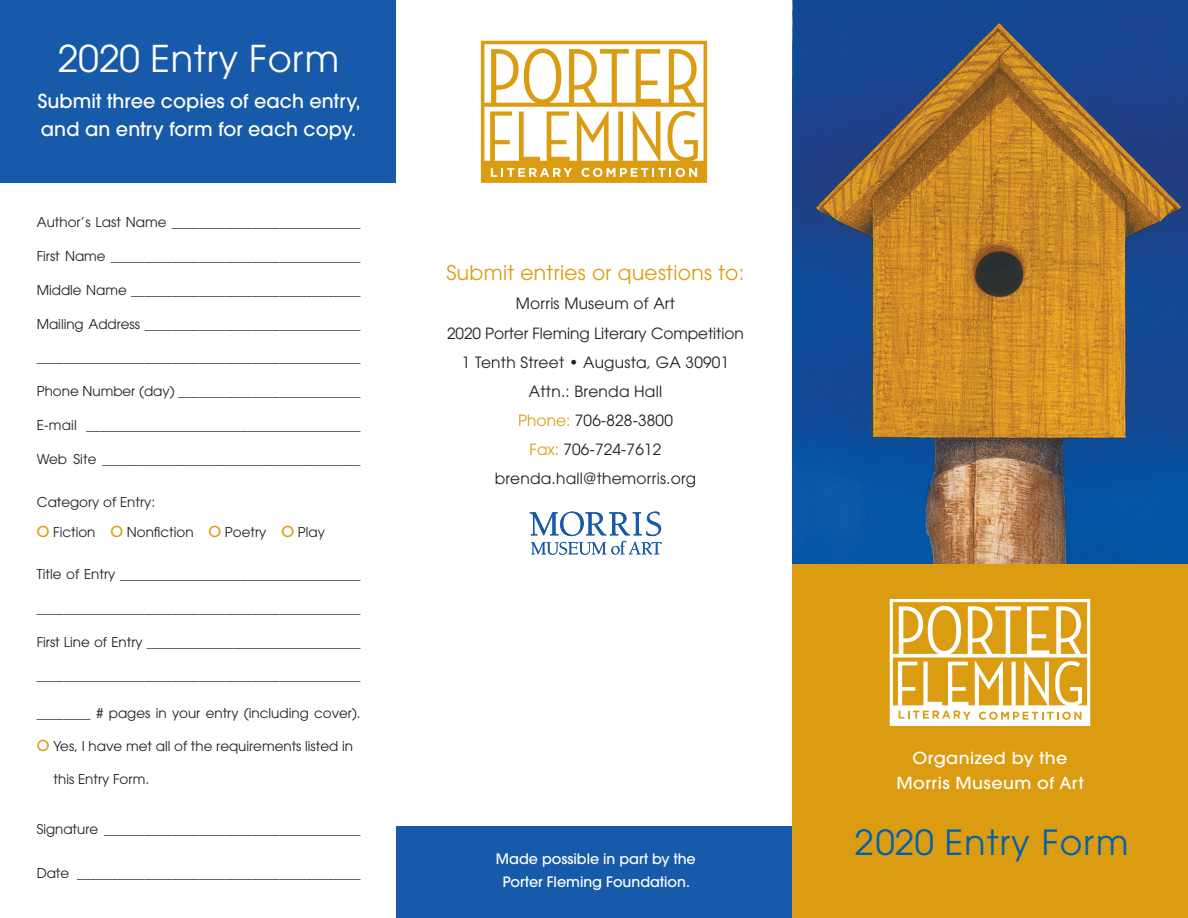
<style>
.page{position:relative;width:1188px;height:918px;background:#fff}
.page>*{position:absolute;margin:0;border:0;box-sizing:border-box;transform-origin:0 0}
.t1{font:36.75px "Avant Garde";letter-spacing:.015em;color:#fff}
.t2{font:34.5px "Avant Garde";letter-spacing:.035em;color:#0160ae}
.t3{font:20.25px "Avant Garde";letter-spacing:.015em;color:#db9c11}
.t4{font:500 19.2px/27.8px "Avant Garde";letter-spacing:.005em;color:#fff}
.t5{font:500 16.5px "Avant Garde";letter-spacing:.025em;color:#fff;scale:1.06 1}
.t6{font:15.45px "Avant Garde";letter-spacing:.015em;color:#231f20}
.t7{font:15.45px "Avant Garde";letter-spacing:-.005em;color:#231f20}
.t8{font:500 14.25px "Avant Garde";color:#fff}
.t9{font:13.5px "Avant Garde";color:#231f20}
.s1{font-weight:500;font-size:15px;color:#db9c11}
.s2{color:#db9c11}
</style>
<div class="page">
<div style="left:792px;top:546px;width:396px;height:372px;background:#db9c11"></div>
<div style="left:396px;top:827px;width:396px;height:91px;background:#185aaa"></div>
<img style="left:792px;top:0;width:396px;height:564px">
<div style="left:0;top:0;width:395px;height:183px;background:#185aaa"></div>
<svg style="left:481px;top:41px;width:226px;height:142px"></svg>
<svg style="left:890px;top:599px;width:200px;height:127px"></svg>
<svg style="left:530px;top:512px;width:132px;height:43px"></svg>
<p class="t1" style="left:58px;top:37px;width:283px">2020 Entry Form</p>
<p class="t4" style="left:38px;top:87px;width:325px">Submit three copies of each entry, and an entry form for each copy.</p>
<p class="t9" style="left:37px;top:214px;width:325px">Author’s Last Name ____________________________</p>
<p class="t9" style="left:37px;top:248px;width:325px">First Name _____________________________________</p>
<p class="t9" style="left:37px;top:282px;width:325px">Middle Name __________________________________</p>
<p class="t9" style="left:37px;top:316px;width:325px">Mailing Address ________________________________</p>
<p class="t9" style="left:37px;top:349px;width:325px">________________________________________________</p>
<p class="t9" style="left:37px;top:383px;width:325px">Phone Number (day) ___________________________</p>
<p class="t9" style="left:37px;top:417px;width:326px">E-mail _________________________________________</p>
<p class="t9" style="left:37px;top:451px;width:325px">Web Site _______________________________________</p>
<p class="t9" style="left:37px;top:494px;width:120px">Category of Entry:</p>
<p class="t9" style="left:37px;top:524px;width:290px"><span class="s1">O</span> Fiction <span class="s1">O</span> Nonfiction <span class="s1">O</span> Poetry <span class="s1">O</span> Play</p>
<p class="t9" style="left:37px;top:566px;width:325px">Title of Entry ____________________________________</p>
<p class="t9" style="left:37px;top:600px;width:325px">________________________________________________</p>
<p class="t9" style="left:37px;top:634px;width:326px">First Line of Entry ________________________________</p>
<p class="t9" style="left:37px;top:667px;width:325px">________________________________________________</p>
<p class="t9" style="left:37px;top:705px;width:326px">________ # pages in your entry (including cover).</p>
<p class="t9" style="left:37px;top:738px;width:318px"><span class="s1">O</span> Yes, I have met all of the requirements listed in</p>
<p class="t9" style="left:54px;top:771px;width:97px">this Entry Form.</p>
<p class="t9" style="left:37px;top:821px;width:325px">Signature ______________________________________</p>
<p class="t9" style="left:37px;top:865px;width:325px">Date __________________________________________</p>
<p class="t3" style="left:447px;top:261px;width:299px">Submit entries or questions to:</p>
<p class="t6" style="left:516px;top:295px;width:161px">Morris Museum of Art</p>
<p class="t7" style="left:447px;top:324px;width:298px">2020 Porter Fleming Literary Competition</p>
<p class="t6" style="left:462px;top:353px;width:269px">1 Tenth Street • Augusta, GA 30901</p>
<p class="t6" style="left:529px;top:382px;width:135px">Attn.: Brenda Hall</p>
<p class="t6" style="left:518px;top:412px;width:156px"><span class="s2">Phone:</span> 706-828-3800</p>
<p class="t6" style="left:530px;top:441px;width:133px"><span class="s2">Fax:</span> 706-724-7612</p>
<p class="t6" style="left:495px;top:470px;width:203px">brenda.hall@themorris.org</p>
<p class="t8" style="left:496px;top:850px;width:201px">Made possible in part by the</p>
<p class="t8" style="left:503px;top:873px;width:189px">Porter Fleming Foundation.</p>
<p class="t5" style="left:913px;top:748px;width:147px">Organized by the</p>
<p class="t5" style="left:896px;top:773px;width:178px">Morris Museum of Art</p>
<p class="t2" style="left:855px;top:822px;width:275px">2020 Entry Form</p>
</div>
